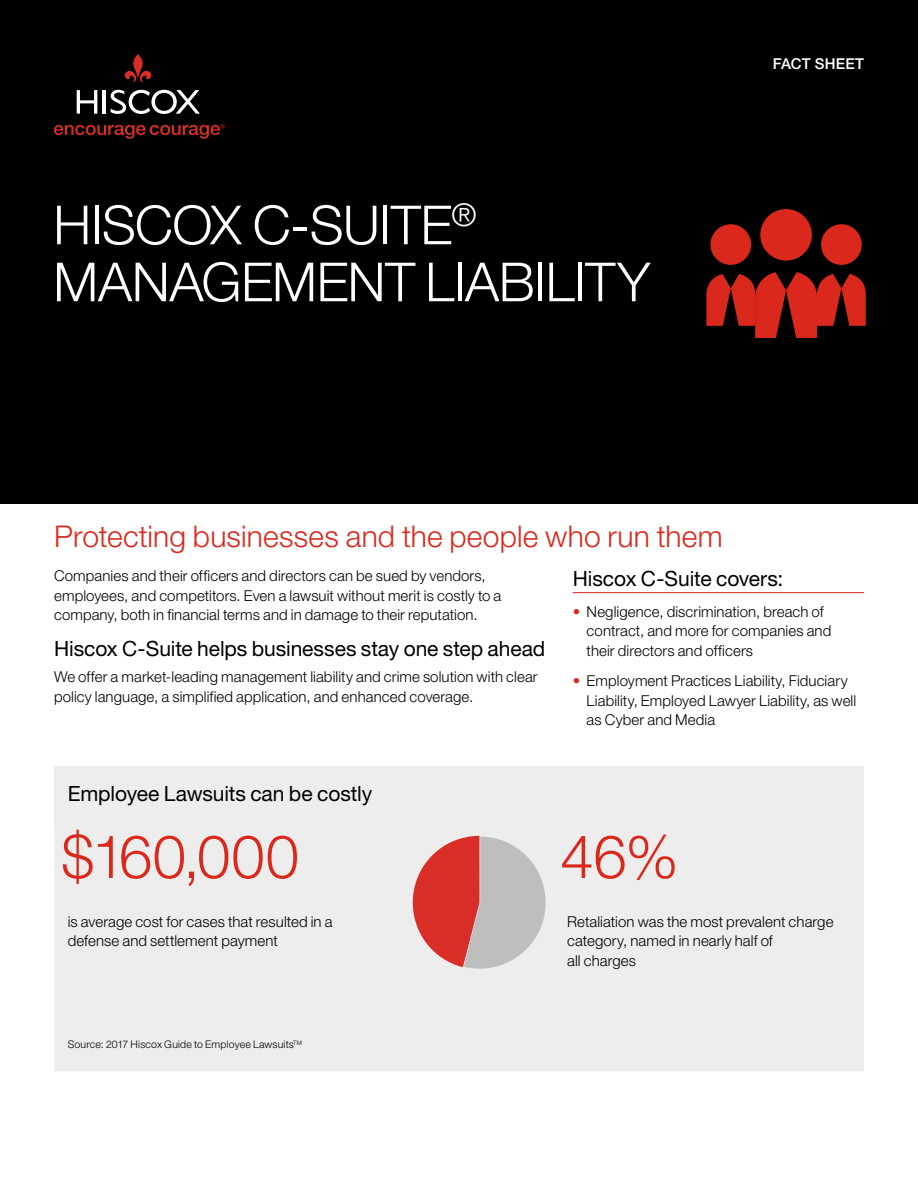
<style>
.page{position:relative;width:918px;height:1188px;background:#fff}
.page>*{position:absolute;margin:0;border:0;box-sizing:border-box;transform-origin:0 0}
.t1{font:300 60px "Helvetica Neue LT Std";letter-spacing:.005em;color:#da291c}
.t2{font:300 54px/57px "Helvetica Neue LT Std";letter-spacing:-.01em;color:#fff}
.t3{font:300 30px "Helvetica Neue LT Std";letter-spacing:.005em;color:#da291c}
.t4{font:21px "Helvetica Neue LT Std";letter-spacing:-.005em;color:#000}
.t5{font:300 15px/19.5px "Helvetica Neue LT Std";letter-spacing:.005em;color:#000}
.t6{font:500 15px "Helvetica Neue LT Std";letter-spacing:.005em;color:#fff}
.t7{font:300 10.5px "Helvetica Neue LT Std";letter-spacing:.02em;color:#000}
.s1{color:#da291c}
</style>
<div class="page">
<div style="left:0;top:0;width:918px;height:504px;background:#000"></div>
<svg style="left:125px;top:54px;width:26px;height:28px"></svg>
<hr style="left:103px;top:90px;width:3px;height:24px;background:#fff">
<svg style="left:77px;top:90px;width:20px;height:24px"></svg>
<svg style="left:111px;top:90px;width:89px;height:24px"></svg>
<svg style="left:54px;top:124px;width:171px;height:15px"></svg>
<div style="left:760px;top:209px;width:52px;height:52px;background:#da291c;border-radius:50%"></div>
<div style="left:821px;top:224px;width:41px;height:41px;background:#da291c;border-radius:50%"></div>
<svg style="left:706px;top:272px;width:160px;height:66px"></svg>
<div style="left:710px;top:224px;width:41px;height:41px;background:#da291c;border-radius:50%"></div>
<hr style="left:573px;top:592px;width:291px;height:1px;background:#da291c">
<div style="left:54px;top:766px;width:810px;height:62px;background:#ededed"></div>
<div style="left:54px;top:828px;width:810px;height:243px;background:#ededed"></div>
<svg style="left:413px;top:834px;width:135px;height:137px;background:#d39795"></svg>
<h2 class="t2" style="left:53px;top:195px;width:599px">HISCOX C-SUITE<sup>®<br></sup>MANAGEMENT LIABILITY</h2>
<p class="t6" style="left:773px;top:54px;width:93px">FACT SHEET</p>
<h3 class="t3" style="left:54px;top:518px;width:670px">Protecting businesses and the people who run them</h3>
<p class="t5" style="left:54px;top:566px;width:449px">Companies and their officers and directors can be sued by vendors, employees, and competitors. Even a lawsuit without merit is costly to a company, both in financial terms and in damage to their reputation.</p>
<h3 class="t4" style="left:54px;top:636px;width:493px">Hiscox C-Suite helps businesses stay one step ahead</h3>
<p class="t5" style="left:54px;top:667px;width:485px">We offer a market-leading management liability and crime solution with clear policy language, a simplified application, and enhanced coverage.</p>
<h3 class="t4" style="left:573px;top:566px;width:212px">Hiscox C-Suite covers:</h3>
<p class="t5" style="left:587px;top:601px;width:246px;text-indent:-14px"><span class="s1">•</span> Negligence, discrimination, breach of contract, and more for companies and their directors and officers</p>
<p class="t5" style="left:587px;top:671px;width:271px;text-indent:-14px"><span class="s1">•</span> Employment Practices Liability, Fiduciary<br>Liability, Employed Lawyer Liability, as well as Cyber and Media</p>
<h3 class="t4" style="left:68px;top:781px;width:306px">Employee Lawsuits can be costly</h3>
<h1 class="t1" style="left:61px;top:820px;width:239px">$160,000</h1>
<h1 class="t1" style="left:560px;top:820px;width:120px">46%</h1>
<p class="t5" style="left:68px;top:911px;width:266px">is average cost for cases that resulted in a defense and settlement payment</p>
<p class="t5" style="left:567px;top:911px;width:268px">Retaliation was the most prevalent charge category, named in nearly half of<br>all charges</p>
<p class="t7" style="left:68px;top:1038px;width:236px">Source: 2017 Hiscox Guide to Employee Lawsuits<sup>TM</sup></p>
</div>
